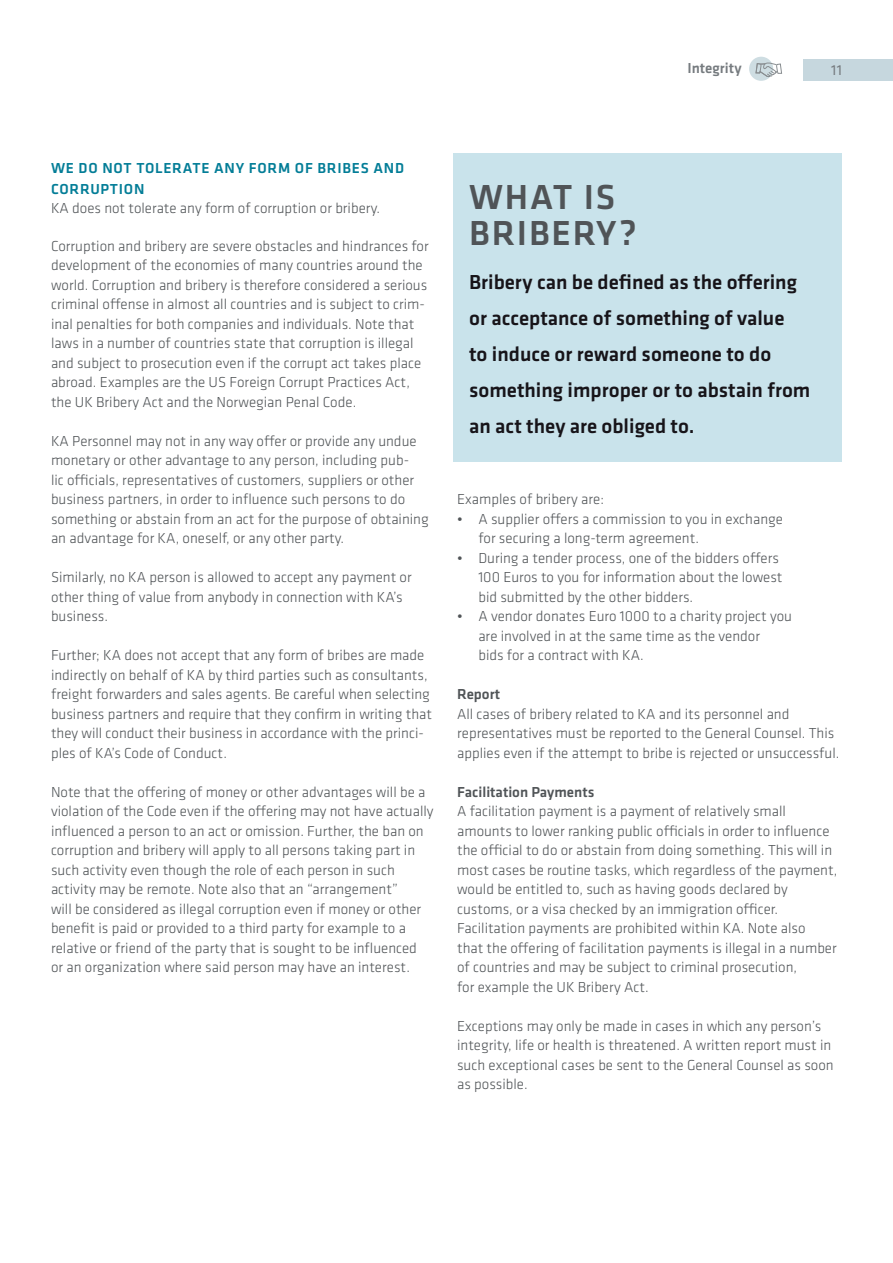
<style>
.page{position:relative;width:893px;height:1263px;background:#fff}
.page>*{position:absolute;margin:0;border:0;box-sizing:border-box;transform-origin:0 0}
.Heading_boks{font:500 36px "Klavika";letter-spacing:.05em;color:#505457}
.bokstekst{font:500 21px/36px "Klavika";color:#171419}
.Brødtekst{font:300 15px/19.5px "Klavika";color:#505457}
.Mellomtittel{font:300 15px/19.5px "Klavika";color:#505457}
.Mellomtittel-2{font:500 15px/21px "Klavika";letter-spacing:.05em;color:#037d97}
.Brødtekst-2{font:500 15px "Klavika";color:#505457}
.Tittel{font:500 15px "Klavika";color:#767b7f}
.Liten_tittel{font:500 15px "Klavika";color:#505457}
.t1{font:15px "Klavika";color:#767b7f}
.s1{font-weight:400}
</style>
<div class="page">
<div style="left:804px;top:60px;width:89px;height:21px;background:#c6d7de"></div>
<div style="left:454px;top:153px;width:388px;height:308px;background:#c9e3eb"></div>
<div style="left:749px;top:57px;width:24px;height:24px;background:#cedde2;border-radius:50%"></div>
<svg style="left:755px;top:61px;width:27px;height:16px"></svg>
<p class="Tittel" style="left:687px;top:58px;width:56px">Integrity</p>
<p class="t1" style="left:831px;top:60px;width:12px">11</p>
<p class="Mellomtittel-2" style="left:51px;top:157px;width:355px">WE DO NOT TOLERATE ANY FORM OF BRIBES AND<br>CORRUPTION</p>
<p class="Mellomtittel" style="left:51px;top:198px;width:331px">KA does not tolerate any form of corruption or bribery.</p>
<p class="Mellomtittel" style="left:51px;top:236px;width:379px">Corruption and bribery are severe obstacles and hindrances for development of the economies of many countries around the world. Corruption and bribery is therefore considered a serious criminal offense in almost all countries and is subject to crim&shy;inal penalties for both companies and individuals. Note that laws in a number of countries state that corruption is illegal and subject to prosecution even if the corrupt act takes place abroad. Examples are the US Foreign Corrupt Practices Act, the UK Bribery Act and the Norwegian Penal Code.</p>
<p class="Brødtekst" style="left:51px;top:431px;width:379px">KA Personnel may not in any way offer or provide any undue monetary or other advantage to any person, including pub-<br>lic officials, representatives of customers, suppliers or other business partners, in order to influence such persons to do something or abstain from an act for the purpose of obtaining an advantage for KA, oneself, or any other party.</p>
<p class="Brødtekst" style="left:51px;top:567px;width:362px">Similarly, no KA person is allowed to accept any payment or other thing of value from anybody in connection with KA’s business.</p>
<p class="Brødtekst" style="left:51px;top:645px;width:382px">Further; KA does not accept that any form of bribes are made indirectly on behalf of KA by third parties such as consultants, freight forwarders and sales agents. Be careful when selecting business partners and require that they confirm in writing that they will conduct their business in accordance with the princi&shy;ples of KA’s Code of Conduct.</p>
<p class="Brødtekst" style="left:51px;top:782px;width:384px">Note that the offering of money or other advantages will be a violation of the Code even if the offering may not have actually influenced a person to an act or omission. Further, the ban on corruption and bribery will apply to all persons taking part in such activity even though the role of each person in such activity may be remote. Note also that an “arrangement”<br>will be considered as illegal corruption even if money or other benefit is paid or provided to a third party for example to a relative or friend of the party that is sought to be influenced<br>or an organization where said person may have an interest.</p>
<p class="Heading_boks" style="left:469px;top:172px;width:148px">WHAT IS</p>
<p class="Heading_boks" style="left:469px;top:208px;width:169px">BRIBERY?</p>
<p class="bokstekst" style="left:469px;top:264px;width:343px">Bribery can be defined as the offering or acceptance of something of value<br>to induce or reward someone to do something improper or to abstain from an act they are obliged to.</p>
<p class="Brødtekst" style="left:457px;top:489px;width:148px">Examples of bribery are:</p>
<p class="Brødtekst" style="left:457px;top:509px;width:327px"><span class="s1">•</span> A supplier offers a commission to you in exchange</p>
<p class="Brødtekst" style="left:478px;top:528px;width:222px">for securing a long-term agreement.</p>
<p class="Brødtekst" style="left:457px;top:548px;width:327px;text-align:right"><span class="s1">•</span> During a tender process, one of the bidders offers<br>100 Euros to you for information about the lowest</p>
<p class="Brødtekst" style="left:478px;top:587px;width:216px">bid submitted by the other bidders.</p>
<p class="Brødtekst" style="left:478px;top:606px;width:315px;text-indent:-21px"><span class="s1">•</span> A vendor donates Euro 1000 to a charity project you are involved in at the same time as the vendor<br>bids for a contract with KA.</p>
<p class="Liten_tittel" style="left:457px;top:684px;width:45px">Report</p>
<p class="Brødtekst" style="left:457px;top:704px;width:384px">All cases of bribery related to KA and its personnel and representatives must be reported to the General Counsel. This applies even if the attempt to bribe is rejected or unsuccessful.</p>
<p class="Brødtekst-2" style="left:457px;top:781px;width:139px">Facilitation Payments</p>
<p class="Brødtekst" style="left:457px;top:801px;width:382px">A facilitation payment is a payment of relatively small amounts to lower ranking public officials in order to influence the official to do or abstain from doing something. This will in most cases be routine tasks, which regardless of the payment, would be entitled to, such as having goods declared by customs, or a visa checked by an immigration officer.<br>Facilitation payments are prohibited within KA. Note also<br>that the offering of facilitation payments is illegal in a number of countries and may be subject to criminal prosecution,<br>for example the UK Bribery Act.</p>
<p class="Brødtekst" style="left:457px;top:1016px;width:378px">Exceptions may only be made in cases in which any person’s integrity, life or health is threatened. A written report must in such exceptional cases be sent to the General Counsel as soon as possible.</p>
</div>
